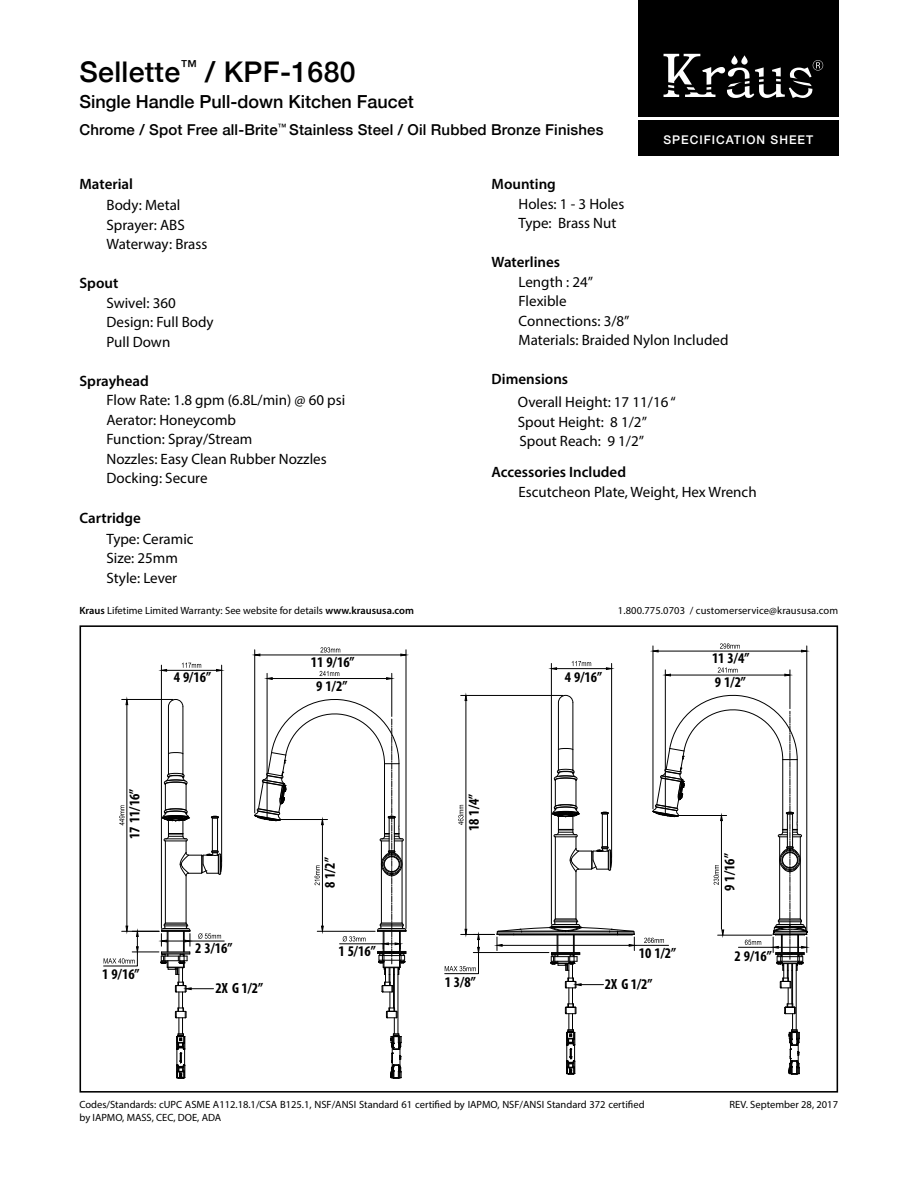
<style>
.page{position:relative;width:918px;height:1188px;background:#fff}
.page>*{position:absolute;margin:0;border:0;box-sizing:border-box;transform-origin:0 0}
.t1{font:500 28.5px "Helvetica Neue";letter-spacing:.01em;color:#000}
.t2{font:500 18px "Helvetica Neue";color:#000}
.t3{font:15px "Myriad Pro";color:#000}
.t4{font:600 15px "Myriad Pro";color:#000}
.t5{font:500 15px "Helvetica Neue";letter-spacing:.01em;color:#000}
.t6{font:700 condensed 14.85px/23.4px "Myriad Pro";color:#000}
.t7{font:500 12px "Helvetica Neue";letter-spacing:.085em;color:#fff}
.t8{font:10.5px/12.6px "Myriad Pro";color:#000}
.s1{font-weight:600}
</style>
<div class="page">
<div style="left:638px;top:120px;width:200px;height:36px;background:#000"></div>
<div style="left:638px;top:0;width:200px;height:116px;background:#000"></div>
<svg style="left:664px;top:54px;width:159px;height:44px"></svg>
<hr style="left:555px;top:837px;width:1px;height:82px;background:#000">
<hr style="left:558px;top:703px;width:1px;height:47px;background:#000">
<hr style="left:573px;top:703px;width:1px;height:67px;background:#000">
<hr style="left:576px;top:872px;width:1px;height:47px;background:#000">
<svg style="left:558px;top:695px;width:15px;height:8px"></svg>
<svg style="left:552px;top:748px;width:60px;height:124px"></svg>
<hr style="left:165px;top:841px;width:1px;height:82px;background:#000">
<hr style="left:168px;top:707px;width:1px;height:47px;background:#000">
<hr style="left:183px;top:707px;width:1px;height:67px;background:#000">
<hr style="left:186px;top:876px;width:1px;height:47px;background:#000">
<svg style="left:168px;top:699px;width:15px;height:8px"></svg>
<svg style="left:162px;top:752px;width:60px;height:125px"></svg>
<hr style="left:122px;top:699px;width:51px;height:1px;background:#000">
<hr style="left:127px;top:705px;width:1px;height:221px;background:#000">
<svg style="left:125px;top:700px;width:3px;height:5px"></svg>
<svg style="left:119px;top:805px;width:5px;height:20px"></svg>
<hr style="left:221px;top:665px;width:1px;height:197px;background:#000">
<hr style="left:161px;top:665px;width:1px;height:263px;background:#000">
<hr style="left:167px;top:670px;width:50px;height:1px;background:#000">
<svg style="left:216px;top:669px;width:6px;height:3px"></svg>
<svg style="left:161px;top:669px;width:6px;height:3px"></svg>
<svg style="left:182px;top:663px;width:19px;height:5px"></svg>
<hr style="left:406px;top:650px;width:1px;height:278px;background:#000">
<hr style="left:254px;top:650px;width:1px;height:163px;background:#000">
<hr style="left:260px;top:655px;width:141px;height:1px;background:#000">
<svg style="left:400px;top:653px;width:7px;height:4px"></svg>
<svg style="left:254px;top:653px;width:7px;height:4px"></svg>
<svg style="left:320px;top:647px;width:20px;height:6px"></svg>
<hr style="left:634px;top:945px;width:35px;height:1px;background:#000">
<hr style="left:461px;top:695px;width:102px;height:1px;background:#000">
<hr style="left:466px;top:701px;width:1px;height:228px;background:#000">
<svg style="left:464px;top:695px;width:4px;height:6px"></svg>
<svg style="left:458px;top:805px;width:6px;height:20px"></svg>
<hr style="left:653px;top:646px;width:1px;height:163px;background:#000">
<hr style="left:807px;top:646px;width:1px;height:285px;background:#000">
<hr style="left:658px;top:651px;width:144px;height:1px;background:#000">
<svg style="left:652px;top:649px;width:7px;height:4px"></svg>
<svg style="left:801px;top:649px;width:7px;height:4px"></svg>
<svg style="left:720px;top:643px;width:20px;height:6px"></svg>
<hr style="left:611px;top:663px;width:1px;height:194px;background:#000">
<hr style="left:551px;top:663px;width:1px;height:261px;background:#000">
<hr style="left:557px;top:668px;width:49px;height:1px;background:#000">
<svg style="left:606px;top:667px;width:6px;height:3px"></svg>
<svg style="left:551px;top:667px;width:6px;height:3px"></svg>
<svg style="left:572px;top:661px;width:19px;height:5px"></svg>
<hr style="left:190px;top:941px;width:34px;height:1px;background:#000">
<svg style="left:254px;top:696px;width:153px;height:383px"></svg>
<hr style="left:392px;top:673px;width:1px;height:43px;background:#000">
<hr style="left:267px;top:673px;width:1px;height:144px;background:#000">
<hr style="left:272px;top:678px;width:115px;height:1px;background:#000">
<svg style="left:386px;top:677px;width:7px;height:3px"></svg>
<svg style="left:266px;top:677px;width:7px;height:3px"></svg>
<svg style="left:320px;top:671px;width:19px;height:5px"></svg>
<svg style="left:644px;top:664px;width:164px;height:411px"></svg>
<svg style="left:103px;top:922px;width:118px;height:157px"></svg>
<svg style="left:444px;top:918px;width:191px;height:157px"></svg>
<div style="left:79px;top:625px;width:759px;height:468px;border:2px solid #000"></div>
<h1 class="t1" style="left:80px;top:49px;width:278px">Sellette<sup>™</sup> / KPF-1680</h1>
<p class="t2" style="left:80px;top:87px;width:336px">Single Handle Pull-down Kitchen Faucet</p>
<p class="t5" style="left:80px;top:117px;width:526px">Chrome / Spot Free all-Brite<sup>™</sup> Stainless Steel / Oil Rubbed Bronze Finishes</p>
<p class="t4" style="left:80px;top:175px;width:55px">Material</p>
<p class="t4" style="left:492px;top:175px;width:66px">Mounting</p>
<p class="t3" style="left:106px;top:196px;width:75px">Body: Metal</p>
<p class="t3" style="left:519px;top:195px;width:107px">Holes: 1 - 3 Holes</p>
<p class="t3" style="left:106px;top:216px;width:80px">Sprayer: ABS</p>
<p class="t3" style="left:519px;top:214px;width:99px">Type: Brass Nut</p>
<p class="t3" style="left:106px;top:235px;width:102px">Waterway: Brass</p>
<p class="t4" style="left:492px;top:253px;width:70px">Waterlines</p>
<p class="t4" style="left:80px;top:274px;width:40px">Spout</p>
<p class="t3" style="left:519px;top:273px;width:76px">Length : 24”</p>
<p class="t3" style="left:106px;top:294px;width:71px">Swivel: 360</p>
<p class="t3" style="left:519px;top:292px;width:50px">Flexible</p>
<p class="t3" style="left:106px;top:313px;width:109px">Design: Full Body</p>
<p class="t3" style="left:519px;top:312px;width:112px">Connections: 3/8”</p>
<p class="t7" style="left:663px;top:130px;width:151px">SPECIFICATION SHEET</p>
<p class="t3" style="left:106px;top:333px;width:65px">Pull Down</p>
<p class="t4" style="left:80px;top:371px;width:71px">Sprayhead</p>
<p class="t3" style="left:106px;top:391px;width:240px">Flow Rate: 1.8 gpm (6.8L/min) @ 60 psi</p>
<p class="t3" style="left:106px;top:411px;width:131px">Aerator: Honeycomb</p>
<p class="t3" style="left:106px;top:430px;width:148px">Function: Spray/Stream</p>
<p class="t3" style="left:106px;top:450px;width:222px">Nozzles: Easy Clean Rubber Nozzles</p>
<p class="t3" style="left:106px;top:469px;width:103px">Docking: Secure</p>
<p class="t4" style="left:80px;top:509px;width:63px">Cartridge</p>
<p class="t3" style="left:106px;top:530px;width:89px">Type: Ceramic</p>
<p class="t3" style="left:106px;top:549px;width:73px">Size: 25mm</p>
<p class="t3" style="left:106px;top:569px;width:72px">Style: Lever</p>
<p class="t3" style="left:519px;top:331px;width:211px">Materials: Braided Nylon Included</p>
<p class="t4" style="left:492px;top:370px;width:78px">Dimensions</p>
<p class="t3" style="left:518px;top:393px;width:159px">Overall Height: 17 11/16 “</p>
<p class="t3" style="left:518px;top:412px;width:131px">Spout Height: 8 1/2”</p>
<p class="t3" style="left:519px;top:432px;width:126px">Spout Reach: 9 1/2”</p>
<p class="t4" style="left:492px;top:463px;width:136px">Accessories Included</p>
<p class="t3" style="left:519px;top:483px;width:240px">Escutcheon Plate, Weight, Hex Wrench</p>
<p class="t8" style="left:79px;top:604px;width:336px"><span class="s1">Kraus</span> Lifetime Limited Warranty: See website for details <span class="s1">www.kraususa.com</span></p>
<p class="t8" style="left:618px;top:604px;width:222px">1.800.775.0703 / customerservice@kraususa.com</p>
<p class="t6" style="left:174px;top:665px;width:39px">4 9/16”</p>
<p class="t6" style="left:311px;top:649px;width:45px;line-height:24.2px;text-align:center">11 9/16”<br>9 1/2”</p>
<p class="t6" style="left:565px;top:665px;width:39px">4 9/16”</p>
<p class="t6" style="left:712px;top:646px;width:39px">11 3/4”<br>9 1/2”</p>
<p class="t6" style="left:122px;top:839px;width:51px;rotate:-90deg">17 11/16”</p>
<p class="t6" style="left:102px;top:962px;width:39px">1 9/16”</p>
<p class="t6" style="left:318px;top:888px;width:33px;rotate:-90deg">8 1/2”</p>
<p class="t6" style="left:195px;top:936px;width:39px">2 3/16”</p>
<p class="t6" style="left:338px;top:939px;width:39px">1 5/16”</p>
<p class="t6" style="left:462px;top:831px;width:39px;rotate:-90deg">18 1/4”</p>
<p class="t6" style="left:639px;top:941px;width:39px">10 1/2”</p>
<p class="t6" style="left:445px;top:970px;width:33px">1 3/8”</p>
<p class="t6" style="left:216px;top:976px;width:49px">2X G 1/2”</p>
<p class="t6" style="left:605px;top:972px;width:49px">2X G 1/2”</p>
<p class="t6" style="left:718px;top:891px;width:39px;rotate:-90deg">9 1/16”</p>
<p class="t6" style="left:734px;top:944px;width:39px">2 9/16”</p>
<p class="t8" style="left:80px;top:1098px;width:567px">Codes/Standards: cUPC ASME A112.18.1/CSA B125.1, NSF/ANSI Standard 61 certified by IAPMO, NSF/ANSI Standard 372 certified by IAPMO, MASS, CEC, DOE, ADA</p>
<p class="t8" style="left:730px;top:1098px;width:110px">REV. September 28, 2017</p>
</div>
